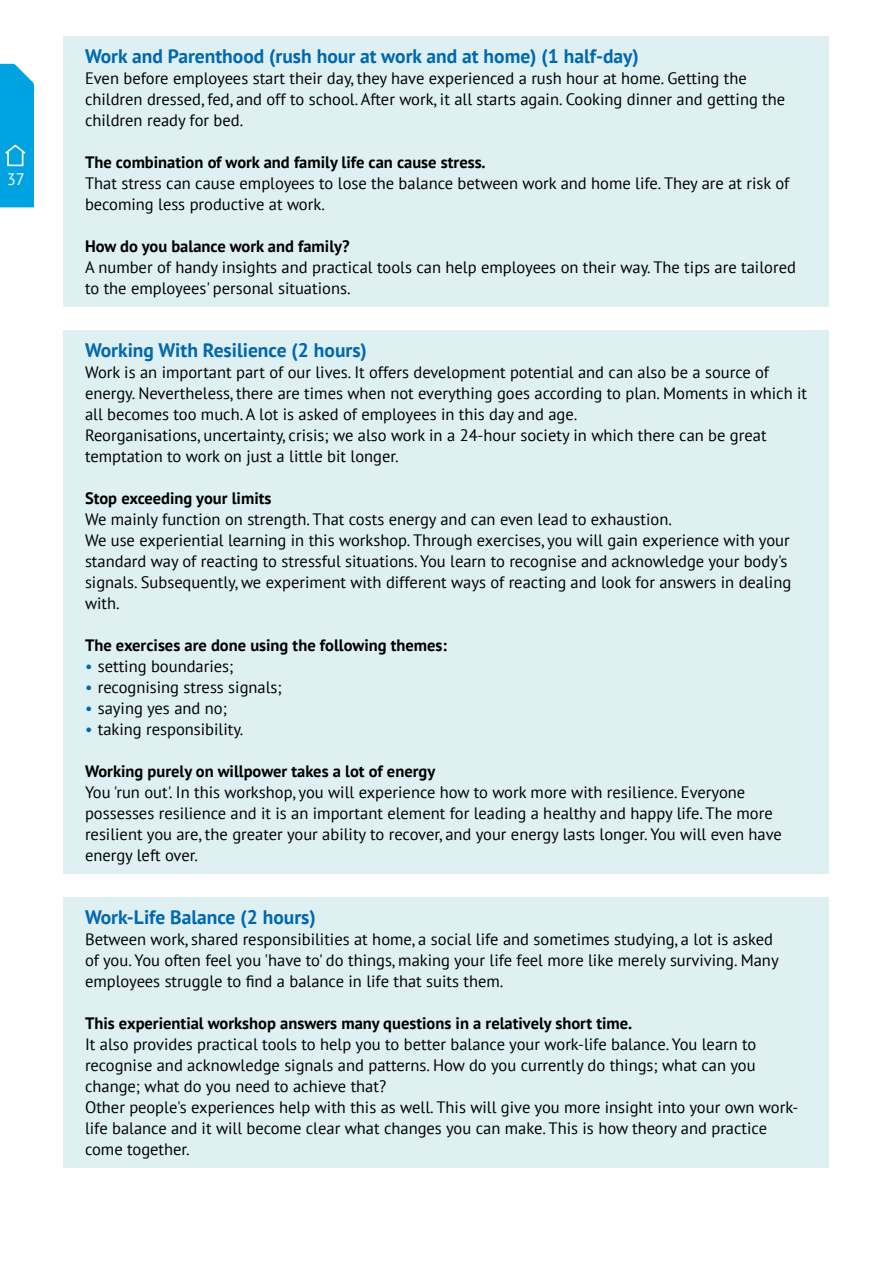
<style>
.page{position:relative;width:893px;height:1263px;background:#fff}
.page>*{position:absolute;margin:0;border:0;box-sizing:border-box;transform-origin:0 0}
.t1{font:700 19.5px "PT Sans";color:#0067b2}
.t2{font:16.65px "PT Sans";color:#fff}
.t3{font:16.5px/21px "PT Sans";color:#000}
.t4{font:700 16.5px "PT Sans";color:#000}
.s1{color:#0067b2}
</style>
<div class="page">
<div style="left:64px;top:36px;width:765px;height:40px;background:#def0f2"></div>
<div style="left:64px;top:72px;width:765px;height:67px;background:#def0f2"></div>
<div style="left:64px;top:135px;width:765px;height:25px;background:#def0f2"></div>
<div style="left:64px;top:156px;width:765px;height:25px;background:#def0f2"></div>
<div style="left:64px;top:177px;width:765px;height:46px;background:#def0f2"></div>
<div style="left:64px;top:219px;width:765px;height:25px;background:#def0f2"></div>
<div style="left:64px;top:240px;width:765px;height:25px;background:#def0f2"></div>
<div style="left:64px;top:261px;width:765px;height:46px;background:#def0f2"></div>
<div style="left:64px;top:330px;width:765px;height:40px;background:#def0f2"></div>
<div style="left:64px;top:366px;width:765px;height:67px;background:#def0f2"></div>
<div style="left:64px;top:429px;width:765px;height:46px;background:#def0f2"></div>
<div style="left:64px;top:471px;width:765px;height:25px;background:#def0f2"></div>
<div style="left:64px;top:492px;width:765px;height:25px;background:#def0f2"></div>
<div style="left:64px;top:513px;width:765px;height:25px;background:#def0f2"></div>
<div style="left:64px;top:534px;width:765px;height:88px;background:#def0f2"></div>
<div style="left:64px;top:618px;width:765px;height:25px;background:#def0f2"></div>
<div style="left:64px;top:639px;width:765px;height:25px;background:#def0f2"></div>
<div style="left:64px;top:660px;width:765px;height:25px;background:#def0f2"></div>
<div style="left:64px;top:681px;width:765px;height:25px;background:#def0f2"></div>
<div style="left:64px;top:702px;width:765px;height:25px;background:#def0f2"></div>
<div style="left:64px;top:723px;width:765px;height:25px;background:#def0f2"></div>
<div style="left:64px;top:744px;width:765px;height:25px;background:#def0f2"></div>
<div style="left:64px;top:765px;width:765px;height:25px;background:#def0f2"></div>
<div style="left:64px;top:786px;width:765px;height:88px;background:#def0f2"></div>
<div style="left:64px;top:897px;width:765px;height:40px;background:#def0f2"></div>
<div style="left:64px;top:933px;width:765px;height:67px;background:#def0f2"></div>
<div style="left:64px;top:996px;width:765px;height:25px;background:#def0f2"></div>
<div style="left:64px;top:1017px;width:765px;height:25px;background:#def0f2"></div>
<div style="left:64px;top:1038px;width:765px;height:67px;background:#def0f2"></div>
<div style="left:64px;top:1101px;width:765px;height:67px;background:#def0f2"></div>
<svg style="left:0;top:63px;width:34px;height:144px;background:#0ea8e3"></svg>
<div style="left:7px;top:151px;width:16px;height:15px;background:#00a3e2;border:2px solid #fff"></div>
<p class="t2" style="left:7px;top:168px;width:20px">37</p>
<p class="t1" style="left:85px;top:43px;width:555px">Work and Parenthood (rush hour at work and at home) (1 half-day)</p>
<p class="t3" style="left:85px;top:67px;width:702px">Even before employees start their day, they have experienced a rush hour at home. Getting the children dressed, fed, and off to school. After work, it all starts again. Cooking dinner and getting the children ready for bed.</p>
<p class="t4" style="left:85px;top:151px;width:402px">The combination of work and family life can cause stress.</p>
<p class="t3" style="left:85px;top:172px;width:706px">That stress can cause employees to lose the balance between work and home life. They are at risk of becoming less productive at work.</p>
<p class="t4" style="left:85px;top:235px;width:266px">How do you balance work and family?</p>
<p class="t3" style="left:85px;top:256px;width:712px">A number of handy insights and practical tools can help employees on their way. The tips are tailored to the employees' personal situations.</p>
<p class="t1" style="left:85px;top:337px;width:283px">Working With Resilience (2 hours)</p>
<p class="t3" style="left:85px;top:361px;width:724px">Work is an important part of our lives. It offers development potential and can also be a source of energy. Nevertheless, there are times when not everything goes according to plan. Moments in which it all becomes too much. A lot is asked of employees in this day and age.<br>Reorganisations, uncertainty, crisis; we also work in a 24-hour society in which there can be great temptation to work on just a little bit longer.</p>
<p class="t4" style="left:85px;top:487px;width:188px">Stop exceeding your limits</p>
<p class="t3" style="left:85px;top:508px;width:708px">We mainly function on strength. That costs energy and can even lead to exhaustion.<br>We use experiential learning in this workshop. Through exercises, you will gain experience with your standard way of reacting to stressful situations. You learn to recognise and acknowledge your body's signals. Subsequently, we experiment with different ways of reacting and look for answers in dealing with.</p>
<p class="t4" style="left:85px;top:634px;width:363px">The exercises are done using the following themes:</p>
<p class="t3" style="left:85px;top:655px;width:150px"><span class="s1">•</span> setting boundaries;</p>
<p class="t3" style="left:85px;top:676px;width:198px"><span class="s1">•</span> recognising stress signals;</p>
<p class="t3" style="left:85px;top:697px;width:143px"><span class="s1">•</span> saying yes and no;</p>
<p class="t3" style="left:85px;top:718px;width:160px"><span class="s1">•</span> taking responsibility.</p>
<p class="t4" style="left:85px;top:760px;width:352px">Working purely on willpower takes a lot of energy</p>
<p class="t3" style="left:85px;top:781px;width:698px">You 'run out'. In this workshop, you will experience how to work more with resilience. Everyone possesses resilience and it is an important element for leading a healthy and happy life. The more resilient you are, the greater your ability to recover, and your energy lasts longer. You will even have energy left over.</p>
<p class="t1" style="left:85px;top:904px;width:232px">Work-Life Balance (2 hours)</p>
<p class="t3" style="left:85px;top:928px;width:695px">Between work, shared responsibilities at home, a social life and sometimes studying, a lot is asked of you. You often feel you 'have to' do things, making your life feel more like merely surviving. Many employees struggle to find a balance in life that suits them.</p>
<p class="t4" style="left:85px;top:1012px;width:549px">This experiential workshop answers many questions in a relatively short time.</p>
<p class="t3" style="left:85px;top:1033px;width:715px">It also provides practical tools to help you to better balance your work-life balance. You learn to recognise and acknowledge signals and patterns. How do you currently do things; what can you change; what do you need to achieve that?<br>Other people's experiences help with this as well. This will give you more insight into your own work&shy;life balance and it will become clear what changes you can make. This is how theory and practice come together.</p>
</div>
